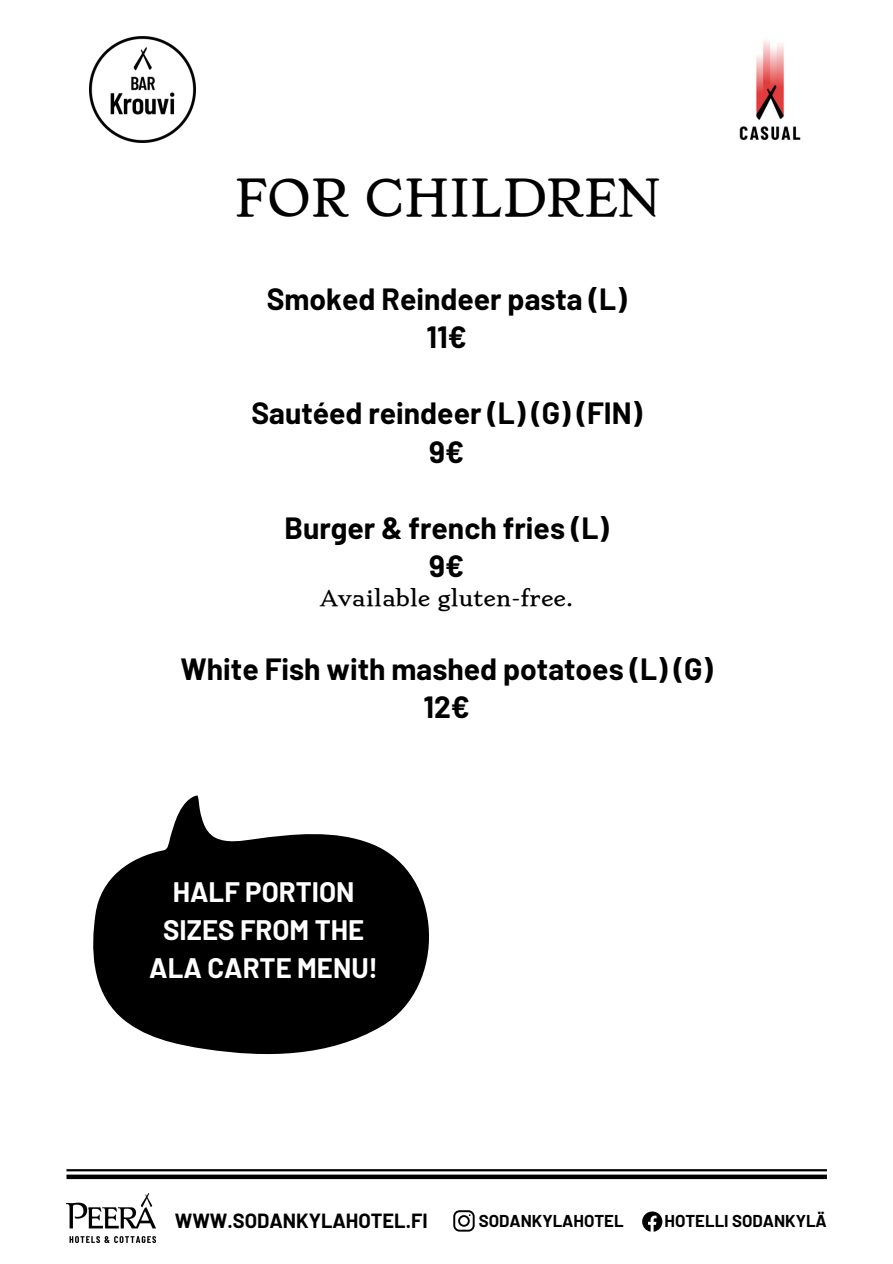
<style>
.page{position:relative;width:893px;height:1264px;background:#fff}
.page>*{position:absolute;margin:0;border:0;box-sizing:border-box;transform-origin:0 0}
.t1{font:48px "Stoke";color:#000}
.t2{font:700 30px/38.2px "Barlow";color:#000;text-align:center}
.t3{font:700 27.45px/38px "Barlow";color:#fff;text-align:center}
.t4{font:21px "Stoke";color:#000}
.t5{font:700 19.95px "Barlow";color:#000}
.t6{font:700 16.8px "Barlow";color:#000}
</style>
<div class="page">
<img style="left:89px;top:36px;width:106px;height:106px">
<img style="left:739px;top:40px;width:62px;height:101px">
<div style="left:66px;top:1174px;width:760px;height:5px;background:#000"></div>
<hr style="left:66px;top:1169px;width:760px;height:2px;background:#000">
<img style="left:66px;top:1193px;width:89px;height:49px">
<svg style="left:453px;top:1210px;width:21px;height:21px"></svg>
<svg style="left:642px;top:1211px;width:20px;height:20px"></svg>
<svg style="left:93px;top:795px;width:336px;height:260px;fill:#000"></svg>
<h5 class="t1" style="left:234px;top:169px;width:426px">FOR CHILDREN</h5>
<h3 class="t2" style="left:267px;top:278px;width:361px">Smoked Reindeer pasta (L)<br>11€</h3>
<p class="t2" style="left:251px;top:393px;width:392px">Sautéed reindeer (L) (G) (FIN)<br>9€</p>
<h2 class="t2" style="left:284px;top:508px;width:326px">Burger &amp; french fries (L)<br>9€</h2>
<h2 class="t4" style="left:320px;top:584px;width:254px">Available gluten-free.</h2>
<p class="t2" style="left:180px;top:648px;width:533px">White Fish with mashed potatoes (L) (G)<br>12€</p>
<p class="t3" style="left:149px;top:871px;width:230px">HALF PORTION<br>SIZES FROM THE<br>ALA CARTE MENU!</p>
<h3 class="t5" style="left:175px;top:1207px;width:254px">WWW.SODANKYLAHOTEL.FI</h3>
<h3 class="t6" style="left:478px;top:1210px;width:146px">SODANKYLAHOTEL</h3>
<h4 class="t6" style="left:664px;top:1210px;width:164px">HOTELLI SODANKYLÄ</h4>
</div>
